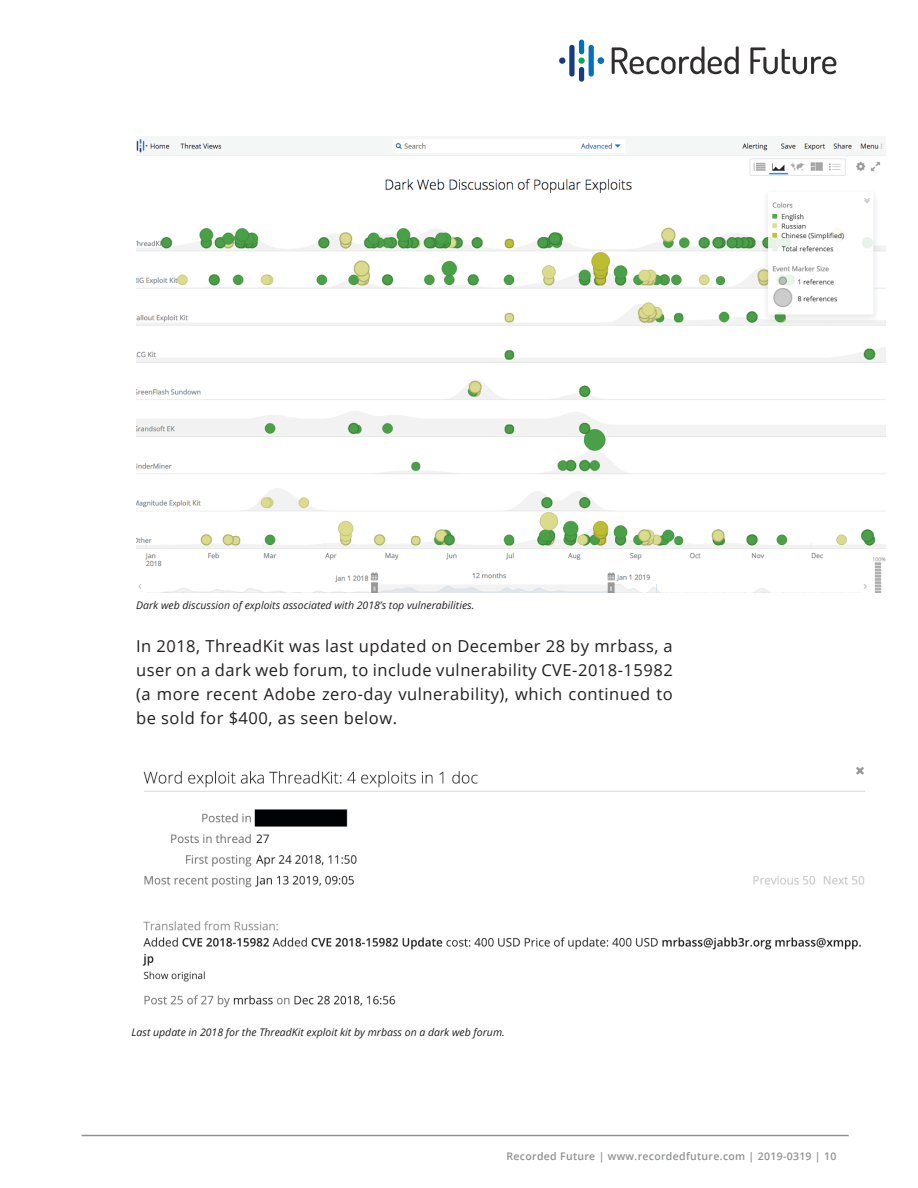
<style>
.page{position:relative;width:918px;height:1188px;background:#fff}
.page>*{position:absolute;margin:0;border:0;box-sizing:border-box;transform-origin:0 0}
.t1{font:16.5px/24px "Open Sans";letter-spacing:.03em;color:#231f20;text-align:justify}
.Captions{font:italic 10.5px "Open Sans";color:#231f20}
.t2{font:600 10.5px "Open Sans";letter-spacing:.03em;color:#8f9193}
</style>
<div class="page">
<svg style="left:750px;top:47px;width:86px;height:27px"></svg>
<svg style="left:612px;top:46px;width:127px;height:28px"></svg>
<svg style="left:578px;top:57px;width:7px;height:7px"></svg>
<div style="left:598px;top:57px;width:6px;height:7px;background:#0072bc;border-radius:50%"></div>
<div style="left:559px;top:57px;width:6px;height:7px;background:#173d81;border-radius:50%"></div>
<div style="left:579px;top:67px;width:5px;height:15px;background:#173d81;border-radius:3px"></div>
<div style="left:589px;top:45px;width:5px;height:32px;background:#0072bc;border-radius:3px"></div>
<div style="left:569px;top:45px;width:6px;height:32px;background:#173d81;border-radius:3px"></div>
<div style="left:579px;top:40px;width:5px;height:14px;background:#0072bc;border-radius:3px"></div>
<hr style="left:82px;top:1135px;width:767px;height:1px;background:#8f9193">
<img style="left:137px;top:139px;width:749px;height:454px">
<img style="left:142px;top:767px;width:723px;height:241px">
<p class="Captions" style="left:136px;top:598px;width:340px">Dark web discussion of exploits associated with 2018’s top vulnerabilities.</p>
<p class="t1" style="left:136px;top:633px;width:538px">In 2018, ThreadKit was last updated on December 28 by mrbass, a user on a dark web forum, to include vulnerability CVE-2018-15982 (a more recent Adobe zero-day vulnerability), which continued to be sold for $400, as seen below.</p>
<p class="Captions" style="left:132px;top:1025px;width:375px">Last update in 2018 for the ThreadKit exploit kit by mrbass on a dark web forum.</p>
<p class="t2" style="left:507px;top:1149px;width:331px">Recorded Future | www.recordedfuture.com | 2019-0319 | 10</p>
</div>
